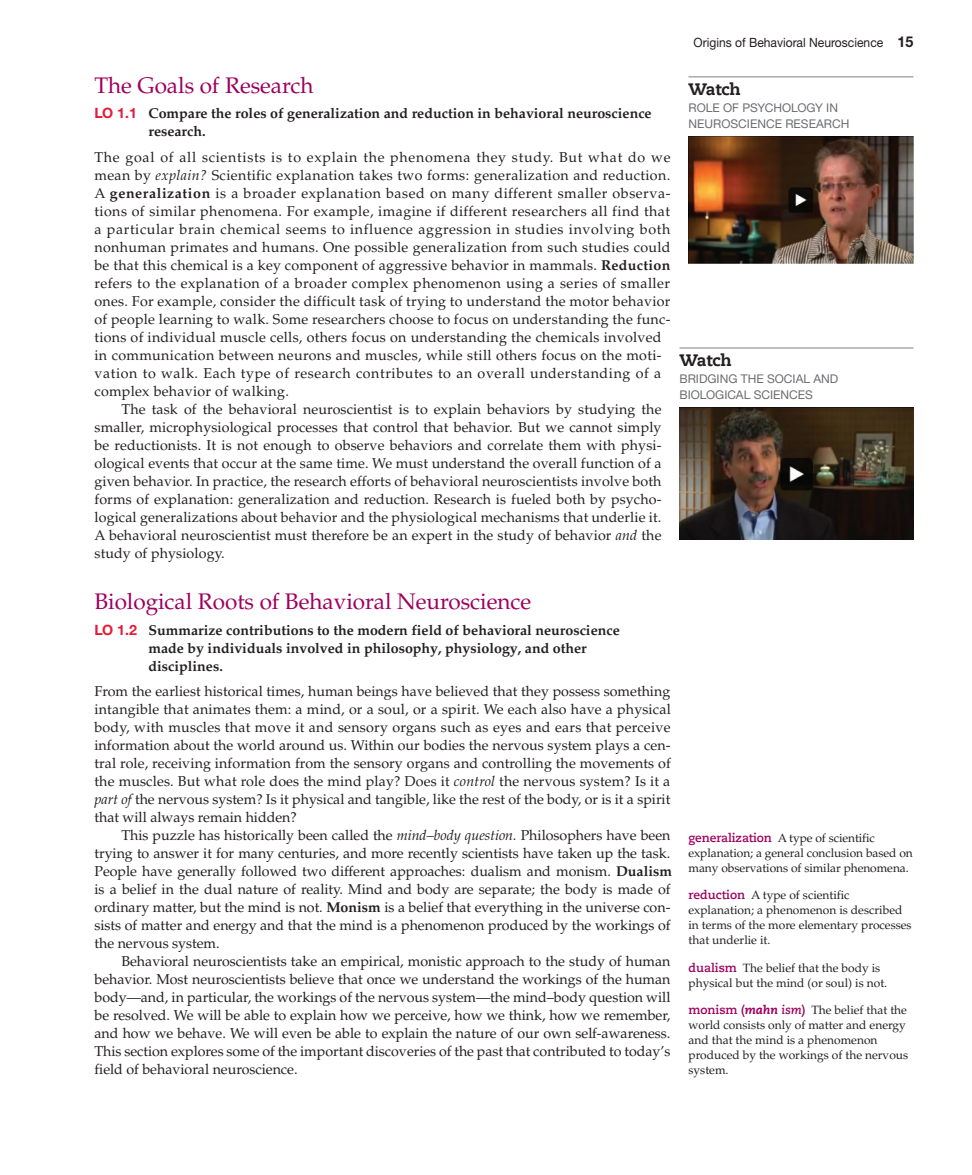
<style>
.page{position:relative;width:972px;height:1175px;background:#fff}
.page>*{position:absolute;margin:0;border:0;box-sizing:border-box;transform-origin:0 0}
.t1{font:22.5px "Palatino LT Pro";color:#9e015e}
.t2{font:800 16.5px "Caecilia Com 85";letter-spacing:-.02em;color:#231f20}
.t3{font:14.25px/18px "Palatino LT Pro";letter-spacing:.025em;color:#231f20;text-align:justify}
.t4{font:700 14.25px/18px "Palatino LT Pro";color:#231f20}
.t5{font:12.75px "Helvetica Neue LTW1 G";color:#231f20;scale:.95 1}
.t6{font:12px/15px "Palatino LT Pro";color:#231f20}
.t7{font:12px/16.5px "Helvetica Neue LTW1 G";color:#6c6d70}
.s1{font-weight:700;font-size:15px}
.s2{font-family:"Helvetica Neue LTW1 G";color:#e41c3b}
.s3{font-style:italic}
.s4{font-weight:700}
.s5{font-family:"Caecilia Com 75";font-weight:700;color:#9e015e}
.s6{font-family:"Caecilia Com 86";font-weight:800;font-style:italic;color:#9e015e}
.s7{font-family:"Caecilia Com 76";font-weight:700;font-style:italic;color:#9e015e}
</style>
<div class="page">
<img style="left:688px;top:137px;width:226px;height:126px">
<hr style="left:688px;top:76px;width:226px;height:1px;background:#808285">
<img style="left:680px;top:408px;width:234px;height:131px">
<hr style="left:680px;top:347px;width:234px;height:1px;background:#808285">
<p class="t5" style="left:693px;top:34px;width:233px">Origins of Behavioral Neuroscience <span class="s1">15</span></p>
<h1 class="t1" style="left:94px;top:72px;width:221px">The Goals of Research</h1>
<p class="t4" style="left:148px;top:104px;width:505px;text-indent:-54px"><span class="s2">LO 1.1</span> Compare the roles of generalization and reduction in behavioral neuroscience research.</p>
<p class="t3" style="left:94px;top:148px;width:578px;text-align:left">The goal of all scientists is to explain the phenomena they study. But what do we mean by <span class="s3">explain?</span> Scientific explanation takes two forms: generalization and reduction.<br>A <span class="s4">generalization</span> is a broader explanation based on many different smaller observa&shy;tions of similar phenomena. For example, imagine if different researchers all find that a particular brain chemical seems to influence aggression in studies involving both nonhuman primates and humans. One possible generalization from such studies could be that this chemical is a key component of aggressive behavior in mammals. <span class="s4">Reduction </span>refers to the explanation of a broader complex phenomenon using a series of smaller ones. For example, consider the difficult task of trying to understand the motor behavior of people learning to walk. Some researchers choose to focus on understanding the func&shy;tions of individual muscle cells, others focus on understanding the chemicals involved in communication between neurons and muscles, while still others focus on the moti&shy;vation to walk. Each type of research contributes to an overall understanding of a complex behavior of walking.</p>
<p class="t3" style="left:95px;top:400px;width:569px;text-indent:27px">The task of the behavioral neuroscientist is to explain behaviors by studying the smaller, microphysiological processes that control that behavior. But we cannot simply be reductionists. It is not enough to observe behaviors and correlate them with physi&shy;ological events that occur at the same time. We must understand the overall function of a given behavior. In practice, the research efforts of behavioral neuroscientists involve both forms of explanation: generalization and reduction. Research is fueled both by psycho&shy;logical generalizations about behavior and the physiological mechanisms that underlie it.<br>A behavioral neuroscientist must therefore be an expert in the study of behavior <span class="s3">and</span> the study of physiology.</p>
<h1 class="t1" style="left:94px;top:588px;width:438px">Biological Roots of Behavioral Neuroscience</h1>
<p class="t4" style="left:148px;top:620px;width:473px;text-indent:-54px"><span class="s2">LO 1.2</span> Summarize contributions to the modern field of behavioral neuroscience made by individuals involved in philosophy, physiology, and other disciplines.</p>
<p class="t3" style="left:94px;top:682px;width:578px">From the earliest historical times, human beings have believed that they possess something intangible that animates them: a mind, or a soul, or a spirit. We each also have a physical body, with muscles that move it and sensory organs such as eyes and ears that perceive information about the world around us. Within our bodies the nervous system plays a cen&shy;tral role, receiving information from the sensory organs and controlling the movements of the muscles. But what role does the mind play? Does it <span class="s3">control</span> the nervous system? Is it a <span class="s3">part of</span> the nervous system? Is it physical and tangible, like the rest of the body, or is it a spirit that will always remain hidden?</p>
<p class="t3" style="left:94px;top:826px;width:579px;text-indent:27px">This puzzle has historically been called the <span class="s3">mind–body question.</span> Philosophers have been trying to answer it for many centuries, and more recently scientists have taken up the task.<br>People have generally followed two different approaches: dualism and monism. <span class="s4">Dualism </span>is a belief in the dual nature of reality. Mind and body are separate; the body is made of ordinary matter, but the mind is not. <span class="s4">Monism</span> is a belief that everything in the universe con&shy;sists of matter and energy and that the mind is a phenomenon produced by the workings of the nervous system.</p>
<p class="t3" style="left:94px;top:952px;width:578px;text-indent:27px">Behavioral neuroscientists take an empirical, monistic approach to the study of human behavior. Most neuroscientists believe that once we understand the workings of the human body—and, in particular, the workings of the nervous system—the mind–body question will be resolved. We will be able to explain how we perceive, how we think, how we remember, and how we behave. We will even be able to explain the nature of our own self- awareness.<br>This section explores some of the important discoveries of the past that contributed to today’s field of behavioral neuroscience.</p>
<p class="t2" style="left:688px;top:78px;width:54px">Watch</p>
<p class="t7" style="left:688px;top:99px;width:162px">ROLE OF PSYCHOLOGY IN<br>NEUROSCIENCE RESEARCH</p>
<p class="t2" style="left:680px;top:349px;width:54px">Watch</p>
<p class="t7" style="left:680px;top:370px;width:160px">BRIDGING THE SOCIAL AND<br>BIOLOGICAL SCIENCES</p>
<p class="t6" style="left:688px;top:830px;width:226px"><span class="s5">generalization</span> A type of scientific explanation; a general conclusion based on many observations of similar phenomena.</p>
<p class="t6" style="left:688px;top:888px;width:225px"><span class="s5">reduction</span> A type of scientific explanation; a phenomenon is described in terms of the more elementary processes that underlie it.</p>
<p class="t6" style="left:688px;top:960px;width:200px"><span class="s5">dualism</span> The belief that the body is physical but the mind (or soul) is not.</p>
<p class="t6" style="left:688px;top:1002px;width:221px"><span class="s5">monism (</span><span class="s6">mahn</span> <span class="s7">ism</span><span class="s5">)</span> The belief that the world consists only of matter and energy and that the mind is a phenomenon produced by the workings of the nervous system.</p>
</div>
